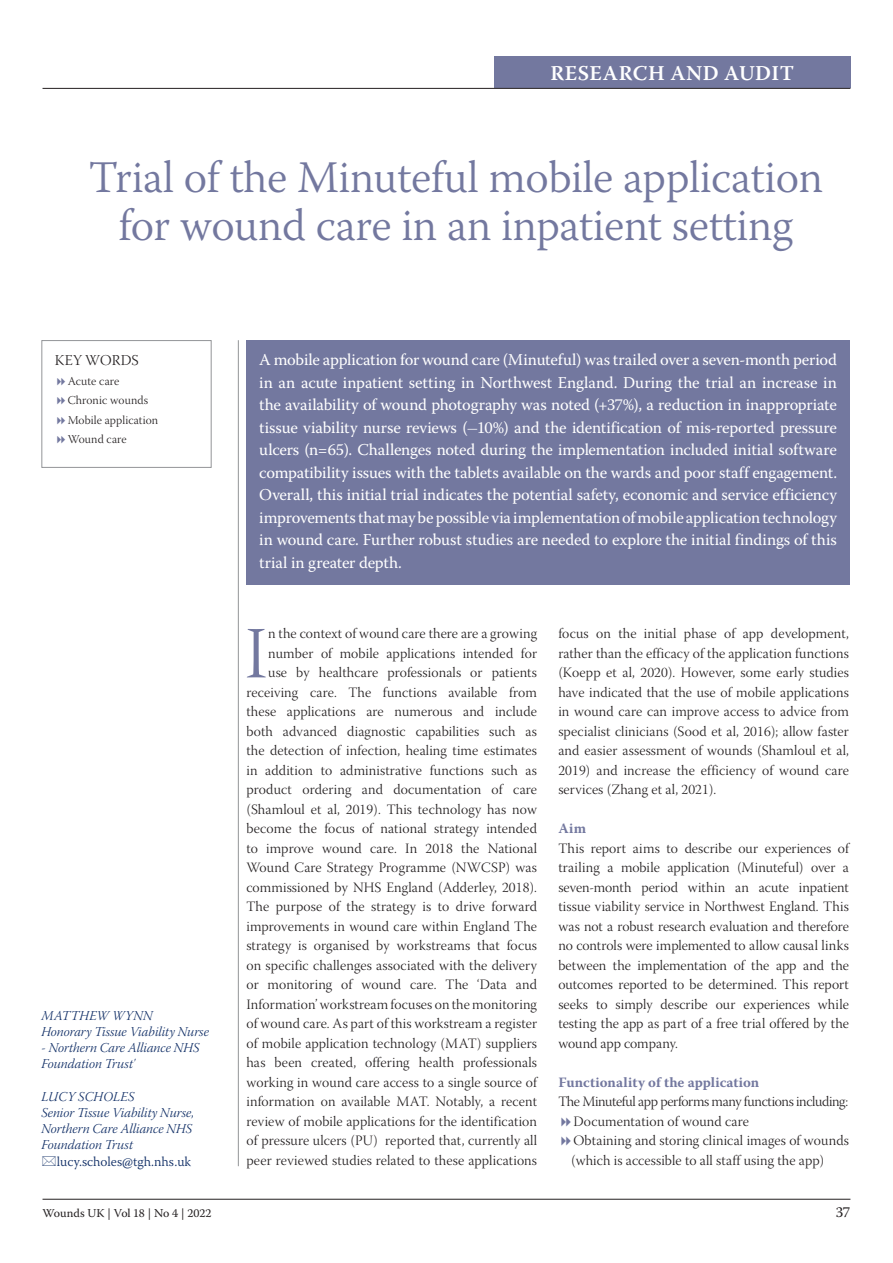
<style>
.page{position:relative;width:893px;height:1263px;background:#fff}
.page>*{position:absolute;margin:0;border:0;box-sizing:border-box;transform-origin:0 0}
.First_paragraph{font:73.35px "Warnock Pro Light Subh";color:#73789f}
.Article_title{font:300 45px/48px "Warnock Pro";letter-spacing:-.01em;color:#73789f;text-align:center}
.t1{font:600 21px "Warnock Pro";letter-spacing:.025em;color:#fff}
.Abstract{font:16.5px/22.5px "Warnock Pro";letter-spacing:-.01em;color:#fff;text-align:justify}
.t2{font:15px "Warnock Pro Light Subh";letter-spacing:.01em;color:#231f20}
.t3{font:15px "Warnock Pro";color:#231f20}
.First_paragraph-2{font:14.25px/19.5px "Warnock Pro Light Subh";letter-spacing:.01em;color:#231f20;text-align:right}
.Paragraph_non-indent{font:14.25px/19.5px "Warnock Pro Light Subh";color:#231f20;text-align:justify}
.Paragraph_indented{font:14.25px "Warnock Pro Light Subh";letter-spacing:-.025em;color:#231f20}
.B-head{font:700 14.25px "Warnock Pro";color:#73789f}
.Author_s_details{font:13.5px/16.2px "Warnock Pro Light It Subh";color:#0f2d65}
.Author_s_details-2{font:300 13.5px "Warnock Pro";color:#0f2d65}
.t4{font:12px "Warnock Pro Light Subh";letter-spacing:.01em;color:#231f20}
.t5{font:12px "Warnock Pro";letter-spacing:-.005em;color:#231f20}
.s1{font-family:"Warnock Pro Light Subh"}
</style>
<div class="page">
<div style="left:494px;top:57px;width:356px;height:31px;background:#73789f"></div>
<hr style="left:43px;top:88px;width:807px;height:1px;background:#231f20">
<hr style="left:43px;top:1199px;width:807px;height:1px;background:#231f20">
<hr style="left:238px;top:340px;width:1px;height:826px;background:#939598">
<div style="left:246px;top:340px;width:604px;height:245px;background:#73789f"></div>
<div style="left:41px;top:340px;width:171px;height:128px;border:1px solid #939598"></div>
<h3 class="t1" style="left:550px;top:60px;width:245px">RESEARCH AND AUDIT</h3>
<p class="Article_title" style="left:88px;top:152px;width:736px">Trial of the Minuteful mobile application for wound care in an inpatient setting</p>
<p class="t2" style="left:55px;top:352px;width:85px">KEY WORDS</p>
<p class="t4" style="left:68px;top:374px;width:53px">Acute care</p>
<p class="t4" style="left:68px;top:394px;width:82px">Chronic wounds</p>
<p class="t4" style="left:68px;top:413px;width:92px">Mobile application</p>
<p class="t4" style="left:68px;top:433px;width:60px">Wound care</p>
<p class="Author_s_details" style="left:41px;top:1009px;width:169px">MATTHEW WYNN<br>Honorary Tissue Viability Nurse</p>
<p class="Author_s_details" style="left:41px;top:1041px;width:160px">- Northern Care Alliance NHS<br>Foundation Trust'</p>
<p class="Author_s_details" style="left:41px;top:1090px;width:155px">LUCY SCHOLES<br>Senior Tissue Viability Nurse,<br>Northern Care Alliance NHS<br>Foundation Trust</p>
<p class="Author_s_details-2" style="left:57px;top:1153px;width:136px">lucy.scholes@tgh.nhs.uk</p>
<p class="Abstract" style="left:259px;top:348px;width:579px">A mobile application for wound care (Minuteful) was trailed over a seven-month period in an acute inpatient setting in Northwest England. During the trial an increase in the availability of wound photography was noted (+37%), a reduction in inappropriate tissue viability nurse reviews (<span class="s1">-</span>10%) and the identification of mis-reported pressure ulcers (n=65). Challenges noted during the implementation included initial software compatibility issues with the tablets available on the wards and poor staff engagement.</p>
<p class="Abstract" style="left:259px;top:483px;width:579px">Overall, this initial trial indicates the potential safety, economic and service efficiency improvements that may be possible via implementation of mobile application technology in wound care. Further robust studies are needed to explore the initial findings of this trial in greater depth.</p>
<p class="First_paragraph-2" style="left:246px;top:626px;width:292px">n the context of wound care there are a growing number of mobile applications intended for use by healthcare professionals or patients receiving care. The functions available from these applications are numerous and include both advanced diagnostic capabilities such as the detection of infection, healing time estimates in addition to administrative functions such as product ordering and documentation of care (Shamloul et al, 2019). This technology has now become the focus of national strategy intended to improve wound care. In 2018 the National Wound Care Strategy Programme (NWCSP) was commissioned by NHS England (Adderley, 2018).<br>The purpose of the strategy is to drive forward improvements in wound care within England The strategy is organised by workstreams that focus on specific challenges associated with the delivery or monitoring of wound care. The ‘Data and Information’ workstream focuses on the monitoring of wound care. As part of this workstream a register of mobile application technology (MAT) suppliers has been created, offering health professionals working in wound care access to a single source of information on available MAT. Notably, a recent review of mobile applications for the identification of pressure ulcers (PU) reported that, currently all peer reviewed studies related to these applications</p>
<p class="First_paragraph-2" style="left:558px;top:626px;width:292px;text-align:justify">focus on the initial phase of app development, rather than the efficacy of the application functions (Koepp et al, 2020). However, some early studies have indicated that the use of mobile applications in wound care can improve access to advice from specialist clinicians (Sood et al, 2016); allow faster and easier assessment of wounds (Shamloul et al, 2019) and increase the efficiency of wound care services (Zhang et al, 2021).</p>
<p class="First_paragraph" style="left:245px;top:614px;width:24px">I</p>
<p class="B-head" style="left:558px;top:820px;width:29px">Aim</p>
<p class="Paragraph_non-indent" style="left:558px;top:840px;width:292px">This report aims to describe our experiences of trailing a mobile application (Minuteful) over a seven-month period within an acute inpatient tissue viability service in Northwest England. This was not a robust research evaluation and therefore no controls were implemented to allow causal links between the implementation of the app and the outcomes reported to be determined. This report seeks to simply describe our experiences while testing the app as part of a free trial offered by the wound app company.</p>
<p class="B-head" style="left:558px;top:1073px;width:202px">Functionality of the application</p>
<p class="Paragraph_indented" style="left:558px;top:1094px;width:291px">The Minuteful app performs many functions including:</p>
<p class="First_paragraph-2" style="left:573px;top:1113px;width:177px">Documentation of wound care</p>
<p class="First_paragraph-2" style="left:571px;top:1133px;width:279px;text-align:left">Obtaining and storing clinical images of wounds (which is accessible to all staff using the app)</p>
<p class="t5" style="left:43px;top:1205px;width:171px">Wounds UK | Vol 18 | No 4 | 2022</p>
<p class="t3" style="left:836px;top:1203px;width:16px">37</p>
</div>
